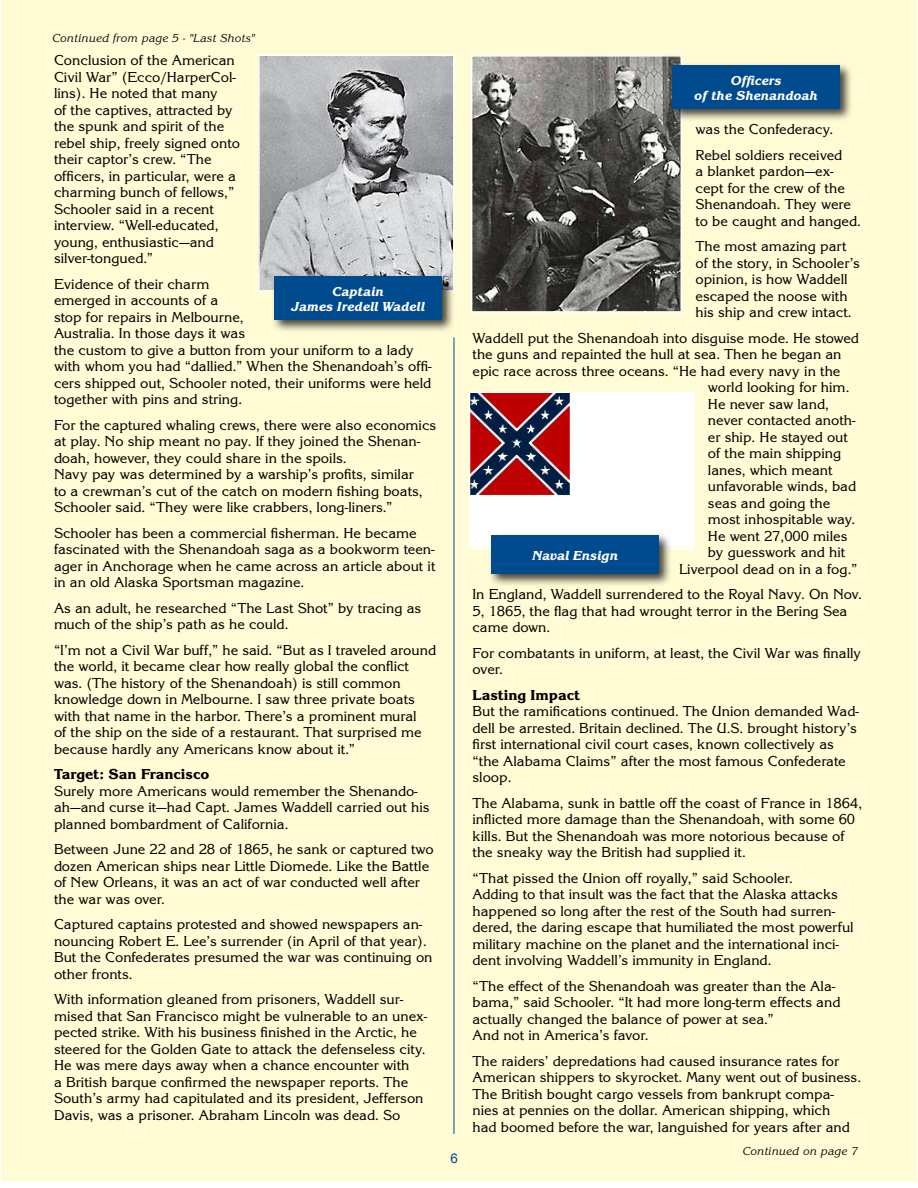
<style>
.page{position:relative;width:918px;height:1188px;background:#fff}
.page>*{position:absolute;margin:0;border:0;box-sizing:border-box;transform-origin:0 0}
.t1{font:15px/16.5px "Korinna Regular DTC";color:#000}
.t2{font:15px "Korinna Extra Bold DTC";color:#000}
.t3{font:13.5px/15px "Korinna Extra Bold Italic DTC";color:#fff;text-align:center}
.t4{font:13.5px "Arial";color:#004b8d}
.t5{font:12px "Korinna Regular Italic DTC";color:#000}
</style>
<div class="page">
<div style="left:1px;top:0;width:916px;height:1182px;background:#fffcd5"></div>
<hr style="left:454px;top:338px;width:1px;height:796px;background:#004b8d">
<img style="left:261px;top:57px;width:191px;height:232px">
<div style="left:258px;top:54px;width:197px;height:238px;border:2px solid #fff"></div>
<div style="left:271px;top:273px;width:184px;height:60px;background:#000;opacity:.75"></div>
<div style="left:274px;top:276px;width:168px;height:44px;background:#004b8d"></div>
<img style="left:474px;top:58px;width:205px;height:252px">
<div style="left:471px;top:55px;width:211px;height:258px;border:2px solid #fff"></div>
<div style="left:669px;top:62px;width:184px;height:60px;background:#000;opacity:.75"></div>
<div style="left:672px;top:66px;width:168px;height:43px;background:#004b8d"></div>
<img style="left:472px;top:395px;width:219px;height:152px">
<div style="left:469px;top:392px;width:225px;height:158px;border:2px solid #fff"></div>
<div style="left:488px;top:532px;width:184px;height:55px;background:#000;opacity:.75"></div>
<div style="left:491px;top:536px;width:168px;height:38px;background:#004b8d"></div>
<p class="t5" style="left:52px;top:32px;width:204px">Continued from page 5 - "Last Shots"</p>
<p class="t1" style="left:54px;top:52px;width:187px">Conclusion of the American<br>Civil War” (Ecco/HarperCol&shy;lins). He noted that many<br>of the captives, attracted by the spunk and spirit of the rebel ship, freely signed onto their captor’s crew. “The officers, in particular, were a charming bunch of fellows,”<br>Schooler said in a recent interview. “Well-educated, young, enthusiastic—and silver-tongued.”</p>
<p class="t1" style="left:54px;top:276px;width:379px">Evidence of their charm<br>emerged in accounts of a<br>stop for repairs in Melbourne,<br>Australia. In those days it was<br>the custom to give a button from your uniform to a lady with whom you had “dallied.” When the Shenandoah’s offi&shy;cers shipped out, Schooler noted, their uniforms were held together with pins and string.</p>
<p class="t1" style="left:54px;top:417px;width:384px">For the captured whaling crews, there were also economics at play. No ship meant no pay. If they joined the Shenan&shy;doah, however, they could share in the spoils.<br>Navy pay was determined by a warship’s profits, similar<br>to a crewman’s cut of the catch on modern fishing boats, Schooler said. “They were like crabbers, long-liners.”</p>
<p class="t1" style="left:54px;top:525px;width:383px">Schooler has been a commercial fisherman. He became fascinated with the Shenandoah saga as a bookworm teen&shy;ager in Anchorage when he came across an article about it in an old Alaska Sportsman magazine.</p>
<p class="t1" style="left:54px;top:600px;width:369px">As an adult, he researched “The Last Shot” by tracing as much of the ship’s path as he could.</p>
<p class="t1" style="left:54px;top:642px;width:384px">“I’m not a Civil War buff,” he said. “But as I traveled around the world, it became clear how really global the conflict was. (The history of the Shenandoah) is still common knowledge down in Melbourne. I saw three private boats with that name in the harbor. There’s a prominent mural<br>of the ship on the side of a restaurant. That surprised me because hardly any Americans know about it.”</p>
<p class="t2" style="left:54px;top:766px;width:157px">Target: San Francisco</p>
<p class="t1" style="left:54px;top:783px;width:377px">Surely more Americans would remember the Shenando&shy;ah—and curse it—had Capt. James Waddell carried out his planned bombardment of California.</p>
<p class="t1" style="left:54px;top:841px;width:381px">Between June 22 and 28 of 1865, he sank or captured two dozen American ships near Little Diomede. Like the Battle of New Orleans, it was an act of war conducted well after the war was over.</p>
<p class="t1" style="left:54px;top:916px;width:380px">Captured captains protested and showed newspapers an&shy;nouncing Robert E. Lee’s surrender (in April of that year).<br>But the Confederates presumed the war was continuing on other fronts.</p>
<p class="t1" style="left:54px;top:991px;width:375px">With information gleaned from prisoners, Waddell sur&shy;mised that San Francisco might be vulnerable to an unex&shy;pected strike. With his business finished in the Arctic, he steered for the Golden Gate to attack the defenseless city.<br>He was mere days away when a chance encounter with<br>a British barque confirmed the newspaper reports. The South’s army had capitulated and its president, Jefferson Davis, was a prisoner. Abraham Lincoln was dead. So</p>
<p class="t3" style="left:291px;top:284px;width:135px">Captain<br>James Iredell Wadell</p>
<p class="t4" style="left:450px;top:1149px;width:9px">6</p>
<p class="t3" style="left:694px;top:73px;width:125px">Officers<br>of the Shenandoah</p>
<p class="t1" style="left:696px;top:117px;width:148px;line-height:25.5px">was the Confederacy.<br>Rebel soldiers received</p>
<p class="t1" style="left:696px;top:163px;width:167px">a blanket pardon—ex&shy;cept for the crew of the<br>Shenandoah. They were to be caught and hanged.</p>
<p class="t1" style="left:696px;top:238px;width:166px">The most amazing part of the story, in Schooler’s opinion, is how Waddell escaped the noose with his ship and crew intact.</p>
<p class="t1" style="left:472px;top:330px;width:388px">Waddell put the Shenandoah into disguise mode. He stowed</p>
<p class="t1" style="left:472px;top:346px;width:371px">the guns and repainted the hull at sea. Then he began an</p>
<p class="t1" style="left:472px;top:363px;width:369px">epic race across three oceans. “He had every navy in the</p>
<p class="t1" style="left:708px;top:379px;width:143px">world looking for him.</p>
<p class="t1" style="left:708px;top:396px;width:123px">He never saw land,</p>
<p class="t1" style="left:708px;top:412px;width:149px">never contacted anoth-</p>
<p class="t1" style="left:708px;top:429px;width:142px">er ship. He stayed out</p>
<p class="t1" style="left:708px;top:445px;width:135px">of the main shipping</p>
<p class="t1" style="left:708px;top:462px;width:126px">lanes, which meant</p>
<p class="t1" style="left:708px;top:478px;width:150px">unfavorable winds, bad</p>
<p class="t1" style="left:708px;top:495px;width:124px">seas and going the</p>
<p class="t1" style="left:708px;top:511px;width:149px">most inhospitable way.</p>
<p class="t1" style="left:708px;top:528px;width:141px">He went 27,000 miles</p>
<p class="t1" style="left:708px;top:544px;width:139px">by guesswork and hit</p>
<p class="t1" style="left:679px;top:561px;width:180px">Liverpool dead on in a fog.”</p>
<p class="t1" style="left:472px;top:586px;width:391px">In England, Waddell surrendered to the Royal Navy. On Nov.<br>5, 1865, the flag that had wrought terror in the Bering Sea came down.</p>
<p class="t1" style="left:472px;top:645px;width:390px">For combatants in uniform, at least, the Civil War was finally over.</p>
<p class="t2" style="left:472px;top:686px;width:109px">Lasting Impact</p>
<p class="t1" style="left:472px;top:703px;width:388px">But the ramifications continued. The Union demanded Wad&shy;dell be arrested. Britain declined. The U.S. brought history’s first international civil court cases, known collectively as “the Alabama Claims” after the most famous Confederate sloop.</p>
<p class="t1" style="left:472px;top:795px;width:391px">The Alabama, sunk in battle off the coast of France in 1864, inflicted more damage than the Shenandoah, with some 60 kills. But the Shenandoah was more notorious because of the sneaky way the British had supplied it.</p>
<p class="t1" style="left:472px;top:870px;width:383px">“That pissed the Union off royally,” said Schooler.<br>Adding to that insult was the fact that the Alaska attacks happened so long after the rest of the South had surren&shy;dered, the daring escape that humiliated the most powerful military machine on the planet and the international inci&shy;dent involving Waddell’s immunity in England.</p>
<p class="t1" style="left:472px;top:978px;width:370px">“The effect of the Shenandoah was greater than the Ala&shy;bama,” said Schooler. “It had more long-term effects and actually changed the balance of power at sea.”<br>And not in America’s favor.</p>
<p class="t1" style="left:472px;top:1053px;width:390px">The raiders’ depredations had caused insurance rates for American shippers to skyrocket. Many went out of business.<br>The British bought cargo vessels from bankrupt compa&shy;nies at pennies on the dollar. American shipping, which<br>had boomed before the war, languished for years after and</p>
<p class="t3" style="left:532px;top:548px;width:87px">Naval Ensign</p>
<p class="t5" style="left:742px;top:1144px;width:117px">Continued on page 7</p>
</div>
